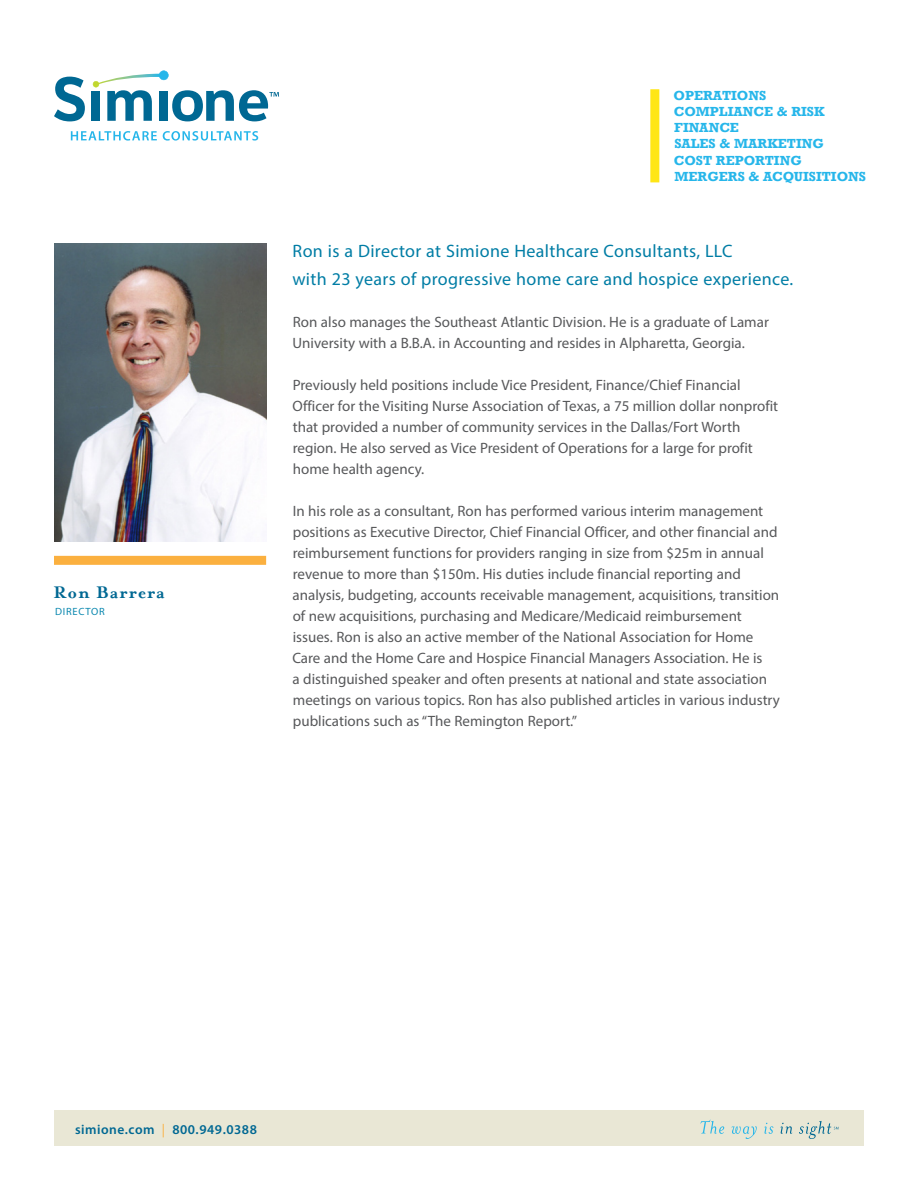
<style>
.page{position:relative;width:918px;height:1188px;background:#fff}
.page>*{position:absolute;margin:0;border:0;box-sizing:border-box;transform-origin:0 0}
.t1{font:700 19.5px "Mrs Eaves";letter-spacing:.04em;color:#006893}
.t2{font:18px "Myriad Pro";letter-spacing:.02em;color:#007da5}
.t3{font:15px "Myriad Pro";color:#57585a}
.t4{font:700 13.5px "Rockwell";color:#26b6ea}
.t5{font:600 13.5px "Myriad Pro";letter-spacing:.04em;color:#006893}
.t6{font:10.5px "Myriad Pro";letter-spacing:.07em;color:#0d89b0}
.s1{font-weight:400;color:#fbb03f}
</style>
<div class="page">
<svg style="left:71px;top:131px;width:86px;height:10px"></svg>
<svg style="left:163px;top:131px;width:95px;height:10px"></svg>
<svg style="left:54px;top:77px;width:31px;height:44px"></svg>
<div style="left:91px;top:91px;width:9px;height:30px;background:#006893"></div>
<svg style="left:93px;top:71px;width:186px;height:50px"></svg>
<div style="left:650px;top:89px;width:9px;height:93px;background:#ffe616"></div>
<div style="left:54px;top:556px;width:212px;height:9px;background:#fbb03f"></div>
<div style="left:54px;top:1110px;width:810px;height:36px;background:#e9e7d5"></div>
<svg style="left:780px;top:1121px;width:59px;height:18px"></svg>
<svg style="left:700px;top:1120px;width:73px;height:19px"></svg>
<img style="left:54px;top:243px;width:212px;height:299px">
<p class="t1" style="left:53px;top:581px;width:113px">Ron Barrera</p>
<p class="t6" style="left:55px;top:605px;width:51px">DIRECTOR</p>
<p class="t4" style="left:674px;top:87px;width:94px">OPERATIONS</p>
<p class="t4" style="left:674px;top:103px;width:152px">COMPLIANCE &amp; RISK</p>
<p class="t4" style="left:674px;top:119px;width:66px">FINANCE</p>
<p class="t4" style="left:674px;top:136px;width:151px">SALES &amp; MARKETING</p>
<p class="t4" style="left:674px;top:152px;width:129px">COST REPORTING</p>
<p class="t4" style="left:675px;top:168px;width:193px">MERGERS &amp; ACQUISITIONS</p>
<p class="t2" style="left:293px;top:239px;width:441px">Ron is a Director at Simione Healthcare Consultants, LLC</p>
<p class="t2" style="left:292px;top:268px;width:503px">with 23 years of progressive home care and hospice experience.</p>
<p class="t3" style="left:293px;top:313px;width:478px">Ron also manages the Southeast Atlantic Division. He is a graduate of Lamar</p>
<p class="t3" style="left:293px;top:334px;width:454px">University with a B.B.A. in Accounting and resides in Alpharetta, Georgia.</p>
<p class="t3" style="left:293px;top:376px;width:449px">Previously held positions include Vice President, Finance/Chief Financial</p>
<p class="t3" style="left:293px;top:397px;width:487px">Officer for the Visiting Nurse Association of Texas, a 75 million dollar nonprofit</p>
<p class="t3" style="left:293px;top:418px;width:449px">that provided a number of community services in the Dallas/Fort Worth</p>
<p class="t3" style="left:293px;top:439px;width:461px">region. He also served as Vice President of Operations for a large for profit</p>
<p class="t3" style="left:293px;top:460px;width:133px">home health agency.</p>
<p class="t3" style="left:293px;top:502px;width:472px">In his role as a consultant, Ron has performed various interim management</p>
<p class="t3" style="left:293px;top:523px;width:486px">positions as Executive Director, Chief Financial Officer, and other financial and</p>
<p class="t3" style="left:293px;top:544px;width:473px">reimbursement functions for providers ranging in size from $25m in annual</p>
<p class="t3" style="left:293px;top:565px;width:449px">revenue to more than $150m. His duties include financial reporting and</p>
<p class="t3" style="left:293px;top:586px;width:488px">analysis, budgeting, accounts receivable management, acquisitions, transition</p>
<p class="t3" style="left:293px;top:607px;width:451px">of new acquisitions, purchasing and Medicare/Medicaid reimbursement</p>
<p class="t3" style="left:293px;top:628px;width:462px">issues. Ron is also an active member of the National Association for Home</p>
<p class="t3" style="left:292px;top:649px;width:472px">Care and the Home Care and Hospice Financial Managers Association. He is</p>
<p class="t3" style="left:293px;top:670px;width:476px">a distinguished speaker and often presents at national and state association</p>
<p class="t3" style="left:293px;top:691px;width:489px">meetings on various topics. Ron has also published articles in various industry</p>
<p class="t3" style="left:293px;top:712px;width:286px">publications such as “The Remington Report.”</p>
<p class="t5" style="left:75px;top:1120px;width:184px">simione.com <span class="s1">|</span> 800.949.0388</p>
</div>
